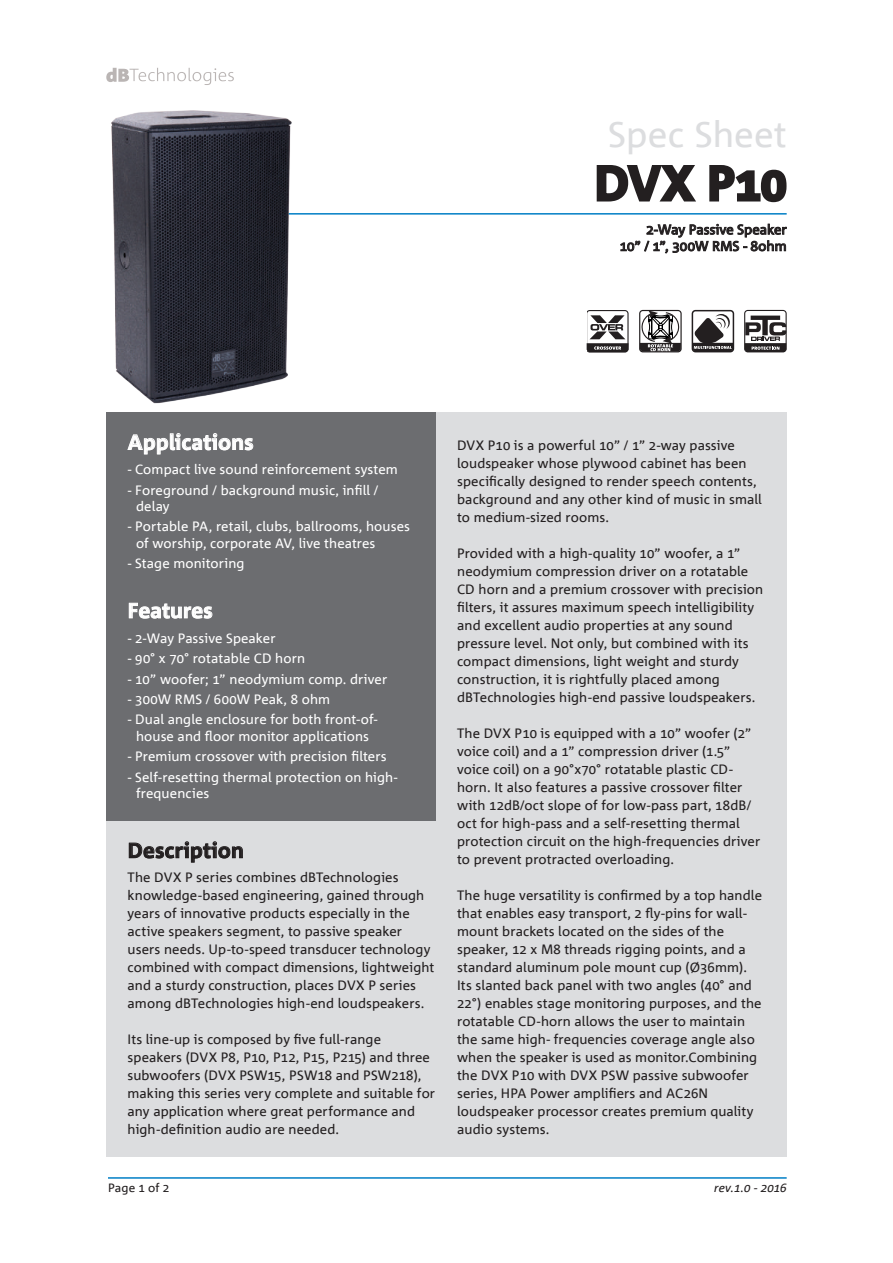
<style>
.page{position:relative;width:893px;height:1263px;background:#fff}
.page>*{position:absolute;margin:0;border:0;box-sizing:border-box;transform-origin:0 0}
.t1{font:700 48px "Corpid Office";color:#231f20}
.t2{font:36px "Corpid Office";letter-spacing:.005em;color:#dcdddf}
.t3{font:700 21px "Corpid Office";letter-spacing:-.005em;color:#fff}
.t4{font:700 21px "Corpid Office";color:#231f20}
.t5{font:13.5px/18px "Corpid Office";letter-spacing:.01em;color:#231f20}
.t6{font:13.5px/16.2px "Corpid Office";letter-spacing:.005em;color:#fff}
.t7{font:italic 12px "Corpid Office";color:#231f20}
.t8{font:12px "Corpid Office";letter-spacing:.01em;color:#231f20}
</style>
<div class="page">
<hr style="left:108px;top:1177px;width:679px;height:2px;background:#007ec5">
<svg style="left:106px;top:68px;width:128px;height:17px"></svg>
<svg style="left:620px;top:223px;width:167px;height:31px"></svg>
<div style="left:106px;top:412px;width:681px;height:745px;background:#dcdddf"></div>
<svg style="left:129px;top:841px;width:114px;height:22px"></svg>
<hr style="left:173px;top:213px;width:614px;height:2px;background:#007ec5">
<svg style="left:596px;top:165px;width:100px;height:37px"></svg>
<svg style="left:709px;top:165px;width:78px;height:38px"></svg>
<div style="left:106px;top:412px;width:330px;height:409px;background:#6c6d70"></div>
<svg style="left:127px;top:433px;width:126px;height:21px"></svg>
<svg style="left:129px;top:603px;width:84px;height:16px"></svg>
<div style="left:692px;top:310px;width:42px;height:42px;border:2px solid #231f20;border-radius:3px"></div>
<svg style="left:692px;top:314px;width:41px;height:37px"></svg>
<div style="left:639px;top:310px;width:43px;height:42px;border:1px solid #231f20;border-radius:3px"></div>
<svg style="left:640px;top:310px;width:41px;height:42px"></svg>
<svg style="left:587px;top:310px;width:42px;height:42px"></svg>
<svg style="left:744px;top:310px;width:43px;height:42px"></svg>
<img style="left:111px;top:110px;width:186px;height:294px">
<h2 class="t2" style="left:608px;top:115px;width:180px">Spec Sheet</h2>
<h1 class="t1" style="left:594px;top:157px;width:194px">DVX P10</h1>
<p class="t5" style="left:620px;top:222px;width:168px;line-height:16.5px;text-align:right">2-Way Passive Speaker<br>10” / 1”, 300W RMS - 8ohm</p>
<h3 class="t3" style="left:128px;top:431px;width:128px">Applications</h3>
<p class="t6" style="left:128px;top:462px;width:272px">- Compact live sound reinforcement system</p>
<p class="t6" style="left:136px;top:482px;width:244px;text-indent:-9px">- Foreground / background music, infill / delay</p>
<p class="t6" style="left:136px;top:519px;width:275px;text-indent:-9px">- Portable PA, retail, clubs, ballrooms, houses of worship, corporate AV, live theatres</p>
<p class="t6" style="left:128px;top:556px;width:119px">- Stage monitoring</p>
<h3 class="t3" style="left:128px;top:599px;width:87px">Features</h3>
<p class="t6" style="left:128px;top:630px;width:150px">- 2-Way Passive Speaker</p>
<p class="t6" style="left:128px;top:651px;width:179px">- 90° x 70° rotatable CD horn</p>
<p class="t6" style="left:128px;top:671px;width:261px">- 10” woofer; 1” neodymium comp. driver</p>
<p class="t6" style="left:128px;top:692px;width:204px">- 300W RMS / 600W Peak, 8 ohm</p>
<p class="t6" style="left:128px;top:712px;width:252px;text-align:center">- Dual angle enclosure for both front-of&shy;house and floor monitor applications</p>
<p class="t6" style="left:128px;top:749px;width:260px">- Premium crossover with precision filters</p>
<p class="t6" style="left:136px;top:769px;width:263px;text-indent:-9px">- Self-resetting thermal protection on high&shy;frequencies</p>
<h3 class="t4" style="left:128px;top:839px;width:118px">Description</h3>
<p class="t5" style="left:128px;top:869px;width:308px">The DVX P series combines dBTechnologies knowledge-based engineering, gained through years of innovative products especially in the active speakers segment, to passive speaker users needs. Up-to-speed transducer technology combined with compact dimensions, lightweight and a sturdy construction, places DVX P series among dBTechnologies high-end loudspeakers.</p>
<p class="t5" style="left:128px;top:1031px;width:309px">Its line-up is composed by five full-range speakers (DVX P8, P10, P12, P15, P215) and three subwoofers (DVX PSW15, PSW18 and PSW218), making this series very complete and suitable for any application where great performance and high-definition audio are needed.</p>
<p class="t5" style="left:457px;top:437px;width:306px">DVX P10 is a powerful 10” / 1” 2-way passive loudspeaker whose plywood cabinet has been specifically designed to render speech contents, background and any other kind of music in small to medium-sized rooms.</p>
<p class="t5" style="left:457px;top:545px;width:308px">Provided with a high-quality 10” woofer, a 1” neodymium compression driver on a rotatable CD horn and a premium crossover with precision filters, it assures maximum speech intelligibility and excellent audio properties at any sound pressure level. Not only, but combined with its compact dimensions, light weight and sturdy construction, it is rightfully placed among dBTechnologies high-end passive loudspeakers.</p>
<p class="t5" style="left:457px;top:725px;width:305px">The DVX P10 is equipped with a 10” woofer (2” voice coil) and a 1” compression driver (1.5” voice coil) on a 90°x70° rotatable plastic CD&shy;horn. It also features a passive crossover filter with 12dB/oct slope of for low-pass part, 18dB/ oct for high-pass and a self-resetting thermal protection circuit on the high-frequencies driver to prevent protracted overloading.</p>
<p class="t5" style="left:457px;top:887px;width:306px">The huge versatility is confirmed by a top handle that enables easy transport, 2 fly-pins for wall&shy;mount brackets located on the sides of the speaker, 12 x M8 threads rigging points, and a standard aluminum pole mount cup (Ø36mm).<br>Its slanted back panel with two angles (40° and 22°) enables stage monitoring purposes, and the rotatable CD-horn allows the user to maintain the same high- frequencies coverage angle also when the speaker is used as monitor.Combining the DVX P10 with DVX PSW passive subwoofer series, HPA Power amplifiers and AC26N loudspeaker processor creates premium quality audio systems.</p>
<p class="t8" style="left:108px;top:1181px;width:63px">Page 1 of 2</p>
<p class="t7" style="left:714px;top:1181px;width:74px">rev.1.0 - 2016</p>
</div>
